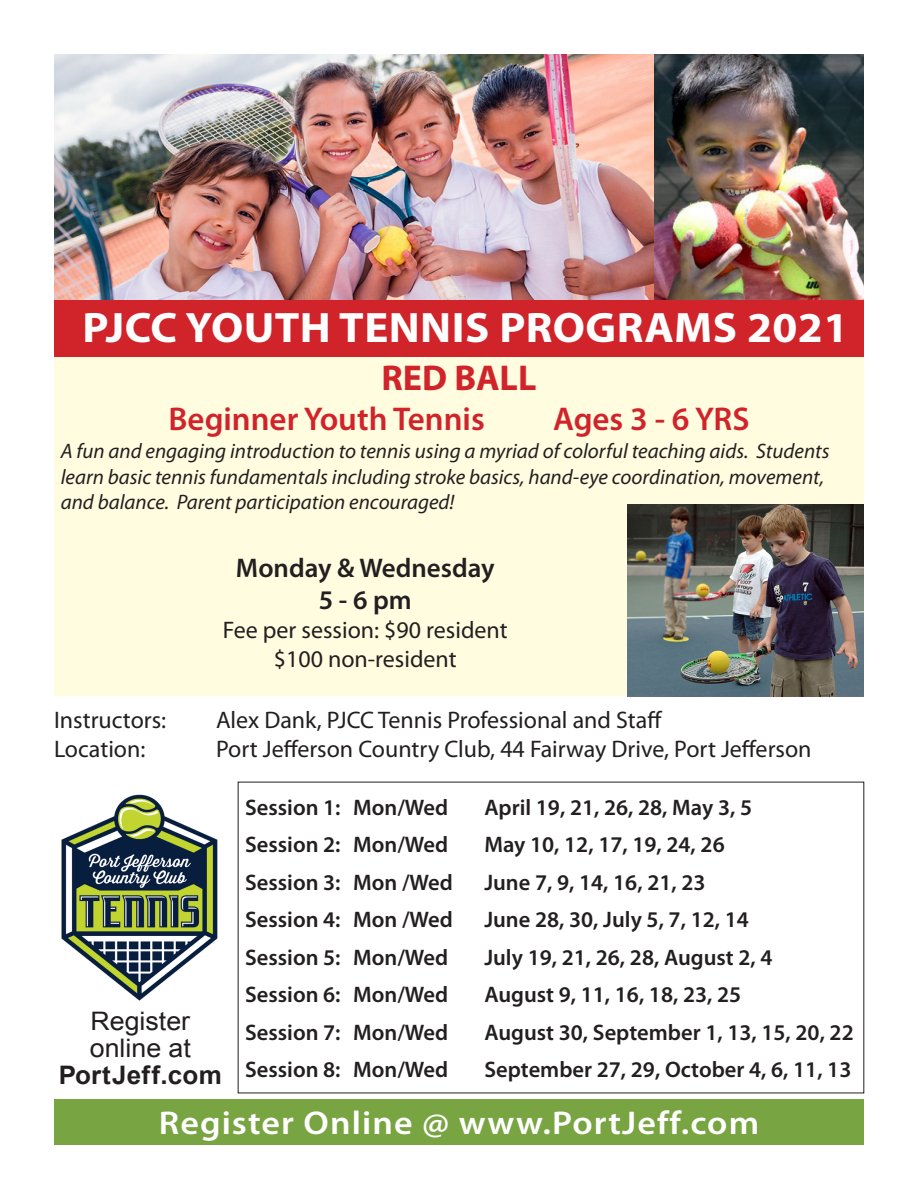
<style>
.page{position:relative;width:918px;height:1188px;background:#fff}
.page>*{position:absolute;margin:0;border:0;box-sizing:border-box;transform-origin:0 0}
.t1{font:700 42.75px "Myriad Pro";letter-spacing:.01em;color:#fff;scale:1.05 1}
.t2{font:700 36px "Myriad Pro";color:#d1232a}
.t3{font:600 33px "Myriad Pro";letter-spacing:.03em;color:#fff;scale:1.09 1}
.t4{font:600 33px "Myriad Pro";color:#d1232a}
.t5{font:600 27px "Myriad Pro";color:#231f20}
.t6{font:25.5px "Arial";color:#231f20;scale:1.05 1}
.t7{font:700 25.5px "Arial";letter-spacing:.01em;color:#231f20}
.t8{font:24px "Myriad Pro";color:#231f20}
.t9{font:600 22.5px "Myriad Pro";color:#231f20}
.t10{font:italic 21px/25.2px "Myriad Pro";color:#231f20}
</style>
<div class="page">
<div style="left:54px;top:353px;width:810px;height:343px;background:#fffce0"></div>
<div style="left:54px;top:299px;width:810px;height:57px;background:#d1232a"></div>
<img style="left:54px;top:54px;width:810px;height:246px">
<img style="left:628px;top:504px;width:236px;height:192px">
<div style="left:54px;top:1099px;width:810px;height:46px;background:#78a441"></div>
<img style="left:61px;top:794px;width:157px;height:207px">
<p class="t1" style="left:83px;top:300px;width:731px">PJCC YOUTH TENNIS PROGRAMS 2021</p>
<p class="t2" style="left:382px;top:355px;width:156px">RED BALL</p>
<p class="t4" style="left:168px;top:398px;width:318px">Beginner Youth Tennis</p>
<p class="t4" style="left:553px;top:398px;width:198px">Ages 3 - 6 YRS</p>
<p class="t10" style="left:61px;top:438px;width:770px">A fun and engaging introduction to tennis using a myriad of colorful teaching aids. Students learn basic tennis fundamentals including stroke basics, hand-eye coordination, movement, and balance. Parent participation encouraged!</p>
<p class="t5" style="left:236px;top:550px;width:260px">Monday &amp; Wednesday</p>
<p class="t5" style="left:319px;top:583px;width:94px">5 - 6 pm</p>
<p class="t8" style="left:223px;top:615px;width:286px">Fee per session: $90 resident</p>
<p class="t8" style="left:274px;top:644px;width:184px">$100 non-resident</p>
<p class="t8" style="left:54px;top:705px;width:114px">Instructors:</p>
<p class="t8" style="left:216px;top:705px;width:448px">Alex Dank, PJCC Tennis Professional and Staff</p>
<p class="t8" style="left:54px;top:734px;width:93px">Location:</p>
<p class="t8" style="left:216px;top:734px;width:597px">Port Jefferson Country Club, 44 Fairway Drive, Port Jefferson</p>
<p class="t6" style="left:91px;top:1005px;width:96px">Register</p>
<p class="t6" style="left:90px;top:1032px;width:98px">online at</p>
<p class="t7" style="left:59px;top:1058px;width:164px">PortJeff.com</p>
<p class="t9" style="left:245px;top:793px;width:205px">Session 1: Mon/Wed</p>
<p class="t9" style="left:484px;top:793px;width:269px">April 19, 21, 26, 28, May 3, 5</p>
<p class="t9" style="left:245px;top:830px;width:205px">Session 2: Mon/Wed</p>
<p class="t9" style="left:484px;top:830px;width:242px">May 10, 12, 17, 19, 24, 26</p>
<p class="t9" style="left:245px;top:868px;width:209px">Session 3: Mon /Wed</p>
<p class="t9" style="left:484px;top:868px;width:223px">June 7, 9, 14, 16, 21, 23</p>
<p class="t9" style="left:245px;top:905px;width:209px">Session 4: Mon /Wed</p>
<p class="t9" style="left:484px;top:905px;width:266px">June 28, 30, July 5, 7, 12, 14</p>
<p class="t9" style="left:245px;top:943px;width:205px">Session 5: Mon/Wed</p>
<p class="t9" style="left:484px;top:943px;width:290px">July 19, 21, 26, 28, August 2, 4</p>
<p class="t9" style="left:245px;top:980px;width:205px">Session 6: Mon/Wed</p>
<p class="t9" style="left:484px;top:980px;width:258px">August 9, 11, 16, 18, 23, 25</p>
<p class="t9" style="left:245px;top:1018px;width:205px">Session 7: Mon/Wed</p>
<p class="t9" style="left:484px;top:1018px;width:371px">August 30, September 1, 13, 15, 20, 22</p>
<p class="t9" style="left:245px;top:1055px;width:205px">Session 8: Mon/Wed</p>
<p class="t9" style="left:484px;top:1055px;width:369px">September 27, 29, October 4, 6, 11, 13</p>
<p class="t3" style="left:159px;top:1102px;width:552px">Register Online @ www.PortJeff.com</p>
</div>
